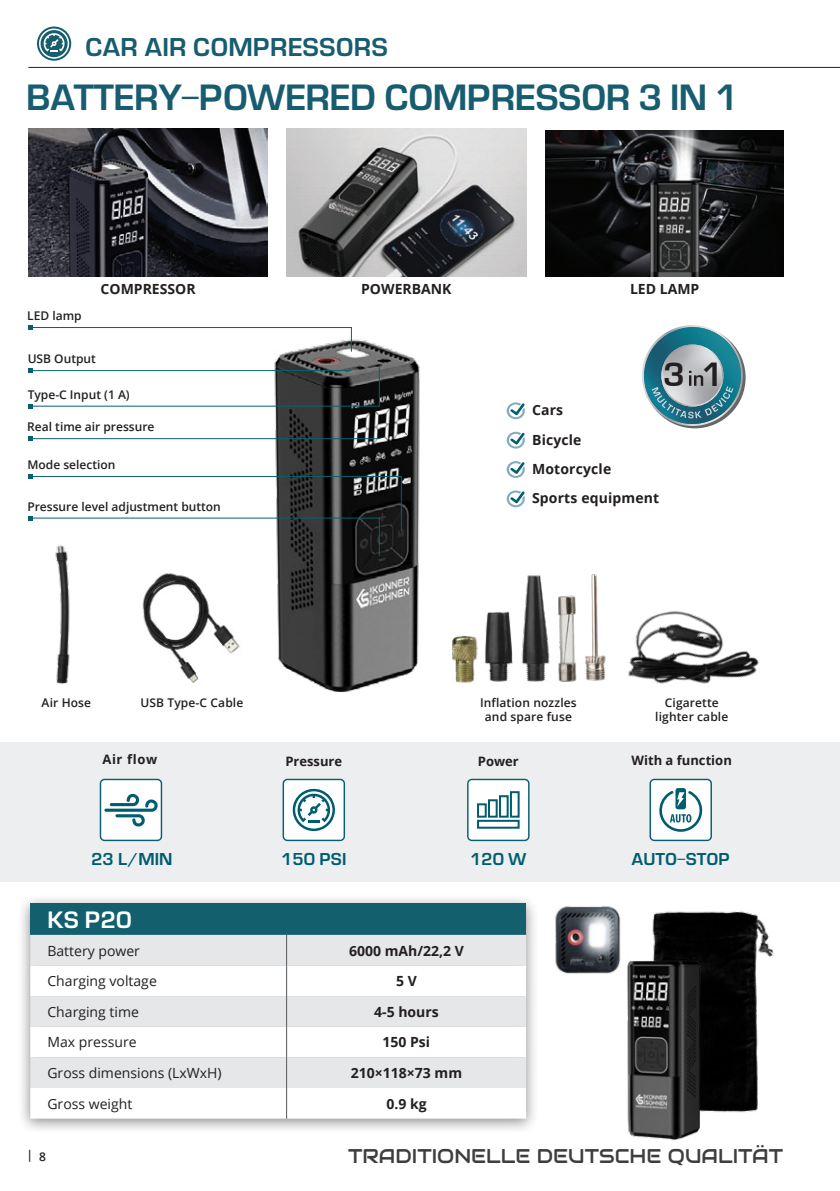
<style>
.page{position:relative;width:840px;height:1191px;background:#fff}
.page>*{position:absolute;margin:0;border:0;box-sizing:border-box;transform-origin:0 0}
.t1{font:34px "Europe Bogdan";letter-spacing:-.02em;color:#175d6f}
.t2{font:31.2px "Europe Demi";color:#231f20}
.t3{font:24px "Europe Bogdan";color:#175d6f}
.t4{font:22px "Europe Demi PL";color:#fff}
.t5{font:19.8px "Audiowide";color:#3e3e3f}
.t6{font:16px "Europe Demi C";color:#005d6f}
.t7{font:16px "Europe Demi PL";color:#005d6f}
.t8{font:700 14px/29.4px "Open Sans";color:#231f20}
.t9{font:14px "Open Sans";color:#231f20}
.t10{font:700 13px "Open Sans";color:#231f20}
.t11{font:600 12px/14px "Open Sans";color:#231f20;text-align:center}
</style>
<div class="page">
<hr style="left:28px;top:67px;width:811px;height:1px;background:#231f20">
<svg style="left:37px;top:26px;width:34px;height:35px"></svg>
<img style="left:287px;top:128px;width:239px;height:148px">
<img style="left:28px;top:128px;width:240px;height:148px">
<img style="left:545px;top:130px;width:237px;height:146px">
<img style="left:555px;top:906px;width:64px;height:68px">
<img style="left:619px;top:911px;width:155px;height:229px">
<div style="left:18px;top:893px;width:520px;height:241px;background:#231f20;opacity:.5"></div>
<div style="left:30px;top:903px;width:496px;height:32px;background:#145f6e"></div>
<div style="left:30px;top:935px;width:496px;height:153px;background:#e6e7e9"></div>
<svg style="left:30px;top:965px;width:496px;height:92px"></svg>
<svg style="left:30px;top:1088px;width:496px;height:30px"></svg>
<hr style="left:286px;top:935px;width:1px;height:30px;background:#57585a">
<hr style="left:286px;top:965px;width:1px;height:31px;background:#57585a">
<hr style="left:286px;top:996px;width:1px;height:30px;background:#57585a">
<hr style="left:286px;top:1026px;width:1px;height:31px;background:#57585a">
<hr style="left:286px;top:1057px;width:1px;height:31px;background:#57585a">
<hr style="left:286px;top:1088px;width:1px;height:30px;background:#57585a">
<svg style="left:506px;top:402px;width:18px;height:17px"></svg>
<svg style="left:506px;top:432px;width:18px;height:16px"></svg>
<svg style="left:506px;top:461px;width:18px;height:17px"></svg>
<svg style="left:506px;top:490px;width:18px;height:17px"></svg>
<img style="left:55px;top:557px;width:15px;height:127px">
<img style="left:142px;top:573px;width:98px;height:110px">
<img style="left:268px;top:339px;width:152px;height:353px">
<svg style="left:642px;top:325px;width:100px;height:101px"></svg>
<img style="left:628px;top:611px;width:131px;height:73px">
<svg style="left:28px;top:325px;width:324px;height:28px"></svg>
<svg style="left:28px;top:365px;width:352px;height:43px"></svg>
<hr style="left:30px;top:438px;width:349px;height:1px;background:#095f6f">
<svg style="left:28px;top:437px;width:4px;height:4px"></svg>
<svg style="left:28px;top:474px;width:374px;height:83px"></svg>
<img style="left:452px;top:574px;width:154px;height:109px">
<div style="left:0;top:742px;width:839px;height:139px;background:#edeeef"></div>
<div style="left:100px;top:779px;width:61px;height:61px;background:#fff;border-radius:4px"></div>
<div style="left:100px;top:778px;width:62px;height:63px;border:1px solid #095f6f;border-radius:4px"></div>
<svg style="left:104px;top:793px;width:54px;height:33px"></svg>
<div style="left:283px;top:779px;width:61px;height:61px;background:#fff;border-radius:4px"></div>
<div style="left:282px;top:778px;width:63px;height:63px;border:1px solid #095f6f;border-radius:4px"></div>
<svg style="left:292px;top:788px;width:43px;height:43px"></svg>
<div style="left:467px;top:779px;width:61px;height:61px;background:#fff;border-radius:4px"></div>
<div style="left:467px;top:778px;width:62px;height:63px;border:1px solid #095f6f;border-radius:4px"></div>
<div style="left:509px;top:791px;width:10px;height:26px;border:2px solid #005d6f"></div>
<div style="left:477px;top:820px;width:42px;height:8px;border:2px solid #005d6f"></div>
<div style="left:498px;top:795px;width:10px;height:22px;border:2px solid #005d6f"></div>
<div style="left:487px;top:799px;width:10px;height:18px;border:2px solid #005d6f"></div>
<div style="left:477px;top:803px;width:9px;height:14px;border:2px solid #005d6f"></div>
<div style="left:650px;top:779px;width:60px;height:61px;background:#fff;border-radius:4px"></div>
<div style="left:649px;top:778px;width:62px;height:63px;border:1px solid #095f6f;border-radius:4px"></div>
<svg style="left:659px;top:788px;width:43px;height:44px"></svg>
<hr style="left:839px;top:742px;width:1px;height:139px;background:#e6e7e9">
<h3 class="t3" style="left:85px;top:33px;width:304px">CAR AIR COMPRESSORS</h3>
<h1 class="t1" style="left:26px;top:77px;width:713px">BATTERY-POWERED COMPRESSOR 3 IN 1</h1>
<p class="t8" style="left:100px;top:274px;width:96px">COMPRESSOR</p>
<p class="t8" style="left:361px;top:274px;width:92px">POWERBANK</p>
<p class="t8" style="left:629px;top:274px;width:71px">LED LAMP</p>
<p class="t11" style="left:27px;top:308px;width:56px">LED lamp</p>
<p class="t11" style="left:28px;top:352px;width:70px">USB Output</p>
<p class="t11" style="left:28px;top:387px;width:103px">Type-C Input (1 А)</p>
<p class="t11" style="left:27px;top:420px;width:129px">Real time air pressure</p>
<p class="t11" style="left:27px;top:457px;width:89px">Mode selection</p>
<p class="t11" style="left:27px;top:499px;width:195px">Pressure level adjustment button</p>
<p class="t11" style="left:42px;top:695px;width:51px">Air Hose</p>
<p class="t11" style="left:140px;top:695px;width:104px">USB Type-C Cable</p>
<p class="t10" style="left:102px;top:750px;width:56px">Air flow</p>
<p class="t10" style="left:285px;top:751px;width:58px">Pressure</p>
<h2 class="t2" style="left:662px;top:356px;width:62px">3 1</h2>
<p class="t8" style="left:532px;top:395px;width:129px">Cars<br>Bicycle<br>Motorcycle<br>Sports equipment</p>
<p class="t11" style="left:480px;top:695px;width:98px">Inflation nozzles and spare fuse</p>
<p class="t10" style="left:477px;top:751px;width:42px">Power</p>
<p class="t11" style="left:655px;top:695px;width:74px">Cigarette lighter cable</p>
<p class="t10" style="left:631px;top:751px;width:102px">With a function</p>
<h3 class="t6" style="left:91px;top:850px;width:83px">23 L/MIN</h3>
<h3 class="t6" style="left:281px;top:850px;width:67px">150 PSI</h3>
<h3 class="t6" style="left:470px;top:850px;width:58px">120 W</h3>
<h3 class="t4" style="left:47px;top:906px;width:86px">KS P20</h3>
<p class="t9" style="left:47px;top:941px;width:94px">Battery power</p>
<p class="t8" style="left:349px;top:935px;width:116px">6000 mAh/22,2 V</p>
<p class="t9" style="left:47px;top:971px;width:111px">Charging voltage</p>
<p class="t8" style="left:396px;top:966px;width:22px">5 V</p>
<p class="t9" style="left:47px;top:1002px;width:93px">Charging time</p>
<p class="t8" style="left:374px;top:996px;width:66px">4-5 hours</p>
<p class="t9" style="left:47px;top:1032px;width:91px">Max pressure</p>
<p class="t8" style="left:382px;top:1027px;width:49px">150 Psi</p>
<p class="t9" style="left:47px;top:1063px;width:176px">Gross dimensions (LxWxH)</p>
<p class="t8" style="left:351px;top:1058px;width:113px">210×118×73 mm</p>
<p class="t9" style="left:47px;top:1094px;width:86px">Gross weight</p>
<p class="t8" style="left:386px;top:1088px;width:42px">0.9 kg</p>
<h3 class="t7" style="left:631px;top:850px;width:100px">AUTO-STOP</h3>
<p class="t11" style="left:26px;top:1148px;width:21px">| 8</p>
<h3 class="t5" style="left:348px;top:1143px;width:436px">TRADITIONELLE DEUTSCHE QUALITÄT</h3>
</div>
